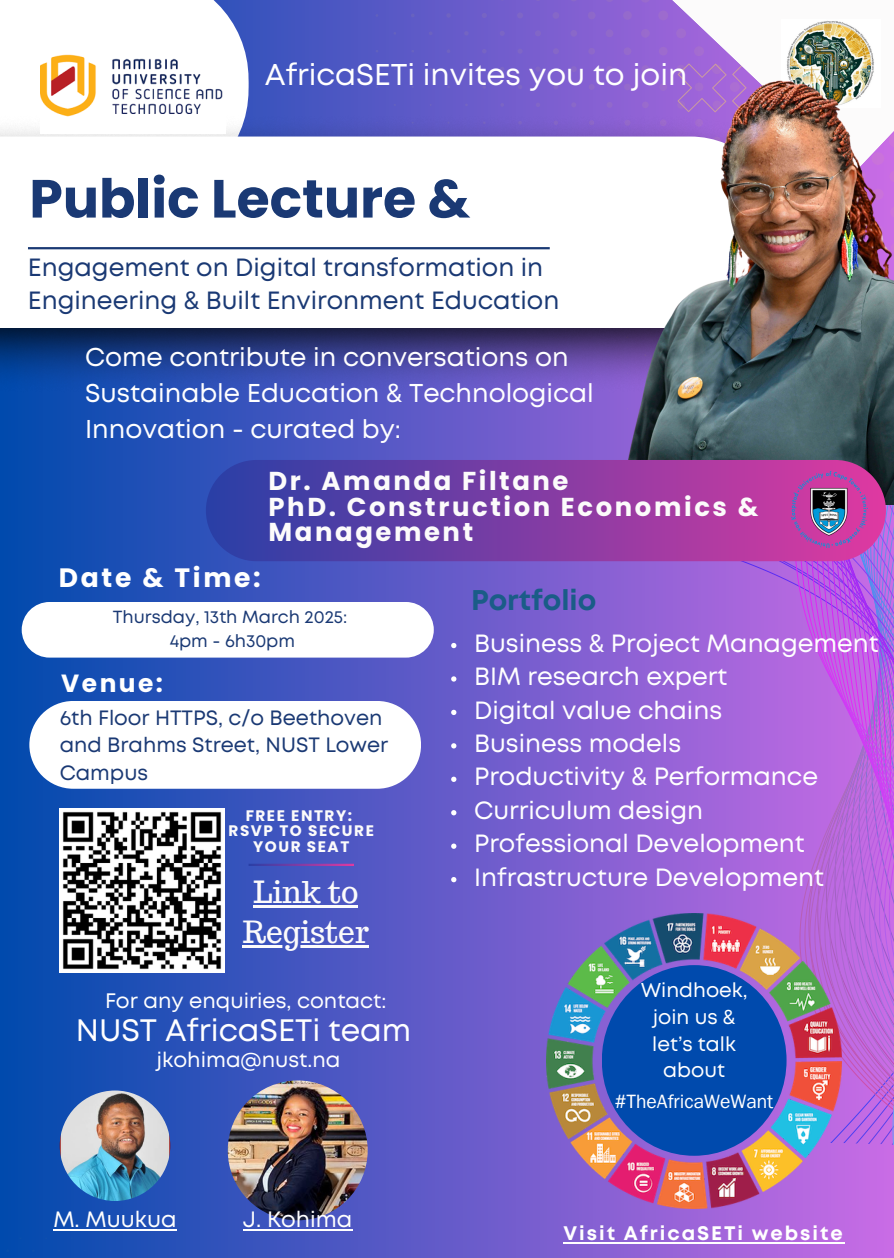
<style>
.page{position:relative;width:894px;height:1258px;background:#fff}
.page>*{position:absolute;margin:0;border:0;box-sizing:border-box;transform-origin:0 0}
.t1{font:700 53.7px "Poppins";color:#1a3974}
.t2{font:30.9px "Mont";color:#fff}
.t3{font:30px "Mont";color:#fff}
.t4{font:30px "Trocchi";color:#fcfbfb}
.t5{font:700 28.5px "Mont";color:#1a5c87}
.t6{font:700 26.7px "Poppins";letter-spacing:.1em;color:#fff}
.t7{font:25.8px/36px "Mont";color:#fff}
.t8{font:700 25.8px/25.5px "Poppins";letter-spacing:.1em;color:#fcfbfb}
.t9{font:24.9px "Mont";color:#fff}
.t10{font:24.9px/33.9px "Mont";color:#1a3974}
.t11{font:700 24.9px "Poppins";letter-spacing:.1em;color:#fff}
.t12{font:22.2px "Mont";color:#fff}
.t13{font:21px "Mont";color:#fff}
.t14{font:20.7px/27.6px "Mont";color:#1a3974}
.t15{font:20.1px/26.7px "Mont";color:#fff;text-align:center}
.t16{font:700 19.5px "Mont";letter-spacing:.1em;color:#fff}
.t17{font:19.2px "Franklin Gothic LT Pro";color:#fff}
.t18{font:17.4px "Mont";color:#1a3974}
.t19{font:700 15.3px/15.3px "Poppins";letter-spacing:.1em;color:#fcfbfb;text-align:center}
</style>
<div class="page">
<div style="left:0;top:0;width:893px;height:1258px;background:linear-gradient(to right,#014bad,#c96ce5)"></div>
<div style="left:671px;top:561px;width:18px;height:352px;background:#9a64d8"></div>
<div style="left:689px;top:561px;width:19px;height:352px;background:#9e65d9"></div>
<div style="left:708px;top:561px;width:18px;height:352px;background:#a265da"></div>
<div style="left:726px;top:561px;width:14px;height:352px;background:#a666db"></div>
<svg style="left:740px;top:561px;width:99px;height:352px;background:#b165de"></svg>
<svg style="left:605px;top:0;width:9px;height:2px"></svg>
<div style="left:622px;top:11px;width:9px;height:9px;background:#946acc;border-radius:50%"></div>
<svg style="left:569px;top:0;width:8px;height:2px"></svg>
<div style="left:587px;top:12px;width:8px;height:8px;background:#8d68c9;border-radius:50%"></div>
<div style="left:605px;top:29px;width:8px;height:8px;background:#8e68cb;border-radius:50%"></div>
<div style="left:588px;top:48px;width:7px;height:7px;background:#8d68c9;border-radius:50%"></div>
<div style="left:552px;top:12px;width:7px;height:7px;background:#8567c8;border-radius:50%"></div>
<div style="left:606px;top:66px;width:7px;height:7px;background:#8d66cd;border-radius:50%"></div>
<div style="left:570px;top:30px;width:7px;height:7px;background:#8968c9;border-radius:50%"></div>
<svg style="left:552px;top:48px;width:6px;height:6px"></svg>
<div style="left:517px;top:12px;width:6px;height:7px;background:#7e66c6;border-radius:50%"></div>
<svg style="left:588px;top:84px;width:6px;height:6px"></svg>
<div style="left:534px;top:30px;width:7px;height:6px;background:#8166c7;border-radius:50%"></div>
<svg style="left:570px;top:66px;width:6px;height:6px"></svg>
<svg style="left:571px;top:102px;width:5px;height:6px"></svg>
<svg style="left:499px;top:31px;width:5px;height:5px"></svg>
<svg style="left:535px;top:66px;width:5px;height:6px"></svg>
<svg style="left:553px;top:84px;width:5px;height:6px"></svg>
<svg style="left:517px;top:49px;width:5px;height:5px"></svg>
<svg style="left:481px;top:13px;width:6px;height:5px"></svg>
<svg style="left:517px;top:85px;width:5px;height:4px"></svg>
<svg style="left:499px;top:67px;width:5px;height:4px"></svg>
<svg style="left:535px;top:103px;width:5px;height:4px"></svg>
<svg style="left:482px;top:49px;width:4px;height:5px"></svg>
<svg style="left:446px;top:13px;width:5px;height:5px"></svg>
<svg style="left:464px;top:31px;width:4px;height:5px"></svg>
<svg style="left:446px;top:49px;width:4px;height:4px"></svg>
<svg style="left:410px;top:14px;width:4px;height:3px"></svg>
<svg style="left:482px;top:85px;width:4px;height:4px"></svg>
<svg style="left:464px;top:67px;width:4px;height:4px"></svg>
<svg style="left:428px;top:31px;width:4px;height:4px"></svg>
<svg style="left:500px;top:103px;width:4px;height:4px"></svg>
<svg style="left:839px;top:352px;width:55px;height:793px;background:#b863e1"></svg>
<svg style="left:229px;top:0;width:19px;height:114px"></svg>
<svg style="left:0;top:0;width:229px;height:114px"></svg>
<img style="left:0;top:114px;width:607px;height:279px">
<svg style="left:0;top:319px;width:607px;height:9px"></svg>
<svg style="left:0;top:137px;width:607px;height:182px"></svg>
<svg style="left:0;top:151px;width:607px;height:156px"></svg>
<hr style="left:28px;top:247px;width:521px;height:2px;background:#1a3974">
<svg style="left:451px;top:643px;width:5px;height:5px"></svg>
<svg style="left:451px;top:676px;width:5px;height:5px"></svg>
<svg style="left:451px;top:710px;width:5px;height:5px"></svg>
<svg style="left:451px;top:743px;width:5px;height:5px"></svg>
<svg style="left:451px;top:777px;width:5px;height:5px"></svg>
<svg style="left:451px;top:810px;width:5px;height:5px"></svg>
<svg style="left:451px;top:843px;width:5px;height:6px"></svg>
<svg style="left:451px;top:877px;width:5px;height:5px"></svg>
<img style="left:546px;top:913px;width:295px;height:295px">
<div style="left:601px;top:965px;width:185px;height:190px;background:#004aad;border-radius:50%"></div>
<div style="left:29px;top:701px;width:392px;height:88px;background:#fff;border-radius:44px"></div>
<div style="left:22px;top:602px;width:411px;height:55px;background:#fff;border-radius:28px"></div>
<svg style="left:640px;top:0;width:253px;height:16px"></svg>
<img style="left:607px;top:16px;width:286px;height:488px">
<svg style="left:206px;top:460px;width:679px;height:101px;background:#7a3ca3"></svg>
<img style="left:791px;top:471px;width:76px;height:77px">
<hr style="left:248px;top:864px;width:106px;height:2px;background:#fff">
<hr style="left:253px;top:905px;width:105px;height:2px;background:#fcfbfb">
<hr style="left:243px;top:945px;width:126px;height:3px;background:#fcfbfb">
<img style="left:228px;top:1080px;width:139px;height:140px;border-radius:50%">
<img style="left:60px;top:1090px;width:110px;height:111px;border-radius:50%">
<hr style="left:563px;top:1242px;width:281px;height:1px;background:#fff">
<hr style="left:243px;top:1228px;width:109px;height:2px;background:#fff">
<hr style="left:53px;top:1228px;width:123px;height:2px;background:#fff">
<img style="left:40px;top:34px;width:185px;height:99px">
<img style="left:60px;top:808px;width:164px;height:164px">
<p class="t3" style="left:265px;top:63px;width:424px">AfricaSETi invites you to join</p>
<h4 class="t1" style="left:29px;top:161px;width:442px">Public Lecture &amp;</h4>
<h2 class="t10" style="left:28px;top:252px;width:532px">Engagement on Digital transformation in<br>Engineering &amp; Built Environment Education</h2>
<p class="t7" style="left:85px;top:341px;width:510px">Come contribute in conversations on<br>Sustainable Education &amp; Technological<br>Innovation - curated by:</p>
<p class="t8" style="left:268px;top:468px;width:491px">Dr. Amanda Filtane<br>PhD. Construction Economics &amp;<br>Management</p>
<h5 class="t6" style="left:59px;top:559px;width:203px">Date &amp; Time:</h5>
<p class="t18" style="left:113px;top:610px;width:236px">Thursday, 13th March 2025:</p>
<h5 class="t18" style="left:170px;top:634px;width:127px">4pm - 6h30pm</h5>
<h1 class="t11" style="left:61px;top:665px;width:103px">Venue:</h1>
<p class="t14" style="left:60px;top:705px;width:330px">6th Floor HTTPS, c/o Beethoven and Brahms Street, NUST Lower<br>Campus</p>
<p class="t19" style="left:245px;top:808px;width:108px">FREE ENTRY:</p>
<p class="t19" style="left:228px;top:823px;width:147px">RSVP TO SECURE<br>YOUR SEAT</p>
<p class="t4" style="left:253px;top:872px;width:106px">Link to</p>
<p class="t4" style="left:243px;top:913px;width:128px">Register</p>
<h6 class="t13" style="left:105px;top:993px;width:283px">For any enquiries, contact:</h6>
<h4 class="t2" style="left:76px;top:1018px;width:337px">NUST AfricaSETi team</h4>
<p class="t13" style="left:156px;top:1052px;width:185px">jkohima@nust.na</p>
<p class="t12" style="left:53px;top:1211px;width:125px">M. Muukua</p>
<p class="t12" style="left:243px;top:1211px;width:111px">J. Kohima</p>
<p class="t5" style="left:471px;top:589px;width:127px">Portfolio</p>
<p class="t9" style="left:474px;top:634px;width:406px">Business &amp; Project Management</p>
<p class="t9" style="left:474px;top:667px;width:255px">BIM research expert</p>
<p class="t9" style="left:474px;top:700px;width:249px">Digital value chains</p>
<p class="t9" style="left:474px;top:734px;width:208px">Business models</p>
<p class="t9" style="left:474px;top:767px;width:345px">Productivity &amp; Performance</p>
<p class="t9" style="left:474px;top:801px;width:230px">Curriculum design</p>
<h4 class="t9" style="left:474px;top:834px;width:332px">Professional Development</h4>
<p class="t9" style="left:474px;top:868px;width:351px">Infrastructure Development</p>
<p class="t15" style="left:640px;top:978px;width:108px">Windhoek, join us &amp; let’s talk about</p>
<h3 class="t17" style="left:614px;top:1094px;width:160px">#TheAfricaWeWant</h3>
<p class="t16" style="left:563px;top:1226px;width:280px">Visit AfricaSETi website</p>
</div>
